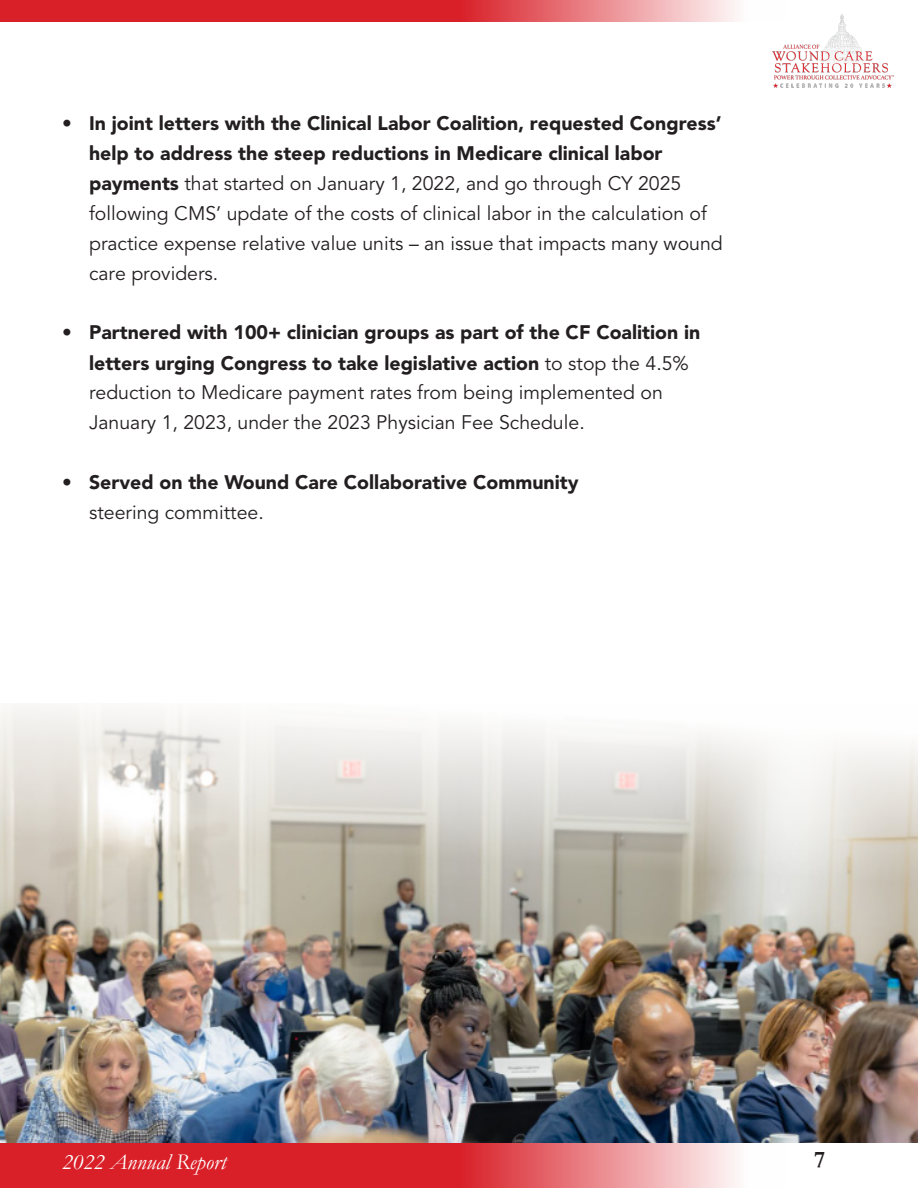
<style>
.page{position:relative;width:918px;height:1188px;background:#fff}
.page>*{position:absolute;margin:0;border:0;box-sizing:border-box;transform-origin:0 0}
.t1{font:700 24px "Garamond";color:#231f20}
.t2{font:italic 22.5px "Garamond";color:#fff}
.t3{font:19.5px/30px "Avenir LT Std";color:#231f20}
.t4{font:900 19.5px/30px "Avenir LT Std";color:#231f20}
.s1{font-weight:900}
.s2{font-weight:400}
</style>
<div class="page">
<svg style="left:0;top:1142px;width:786px;height:46px;background:#de5359"></svg>
<svg style="left:0;top:0;width:736px;height:22px;background:#df474d"></svg>
<img style="left:772px;top:14px;width:121px;height:74px">
<img style="left:0;top:706px;width:918px;height:436px">
<p class="t3" style="left:89px;top:109px;width:635px;text-indent:-27px"><span class="s1">• In joint letters with the Clinical Labor Coalition, requested Congress’ help to address the steep reductions in Medicare clinical labor payments</span> that started on January 1, 2022, and go through CY 2025 following CMS’ update of the costs of clinical labor in the calculation of practice expense relative value units – an issue that impacts many wound care providers.</p>
<p class="t3" style="left:89px;top:318px;width:613px;text-indent:-27px"><span class="s1">• Partnered with 100+ clinician groups as part of the CF Coalition in letters urging Congress to take legislative action</span> to stop the 4.5% reduction to Medicare payment rates from being implemented on January 1, 2023, under the 2023 Physician Fee Schedule.</p>
<p class="t4" style="left:89px;top:468px;width:491px;text-indent:-27px">• Served on the Wound Care Collaborative Community <span class="s2">steering committee.</span></p>
<p class="t2" style="left:62px;top:1146px;width:166px">2022 Annual Report</p>
<p class="t1" style="left:814px;top:1143px;width:13px">7</p>
</div>
